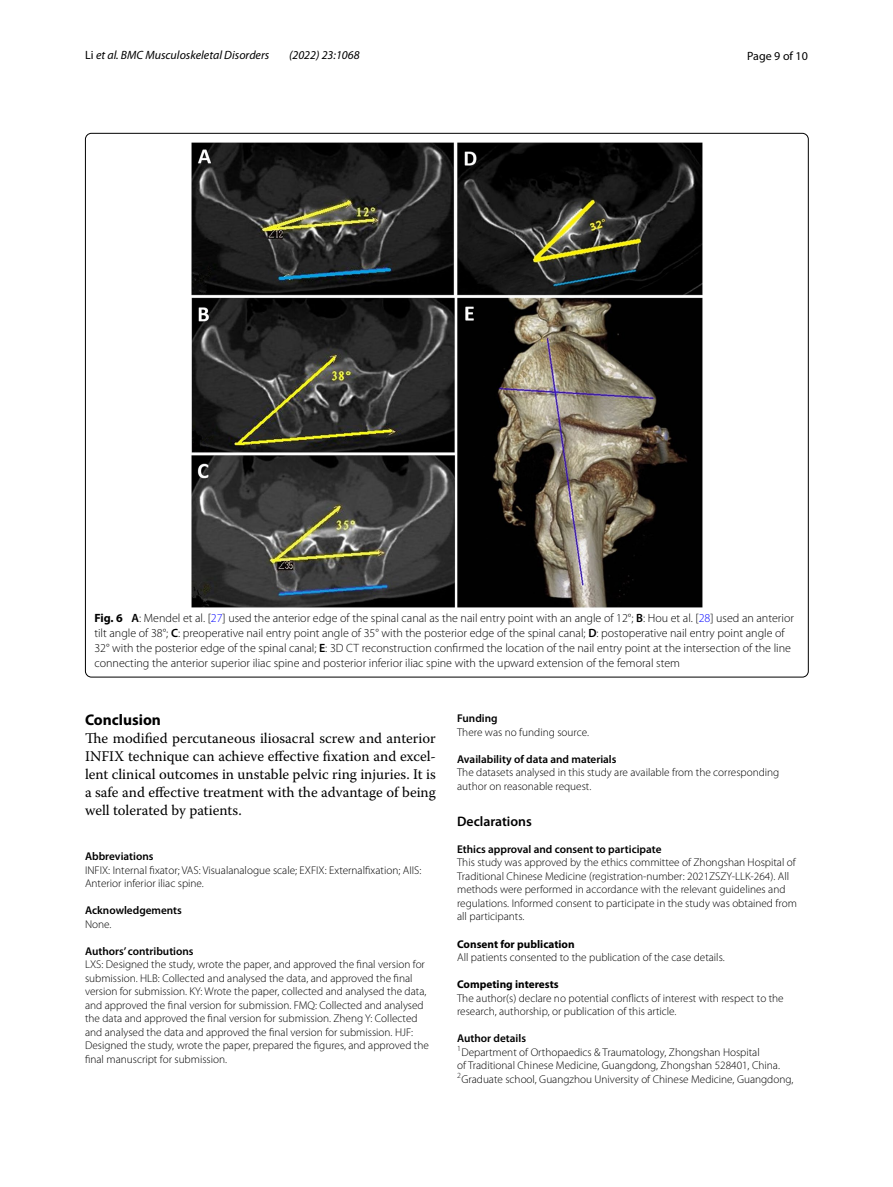
<style>
.page{position:relative;width:893px;height:1187px;background:#fff}
.page>*{position:absolute;margin:0;border:0;box-sizing:border-box;transform-origin:0 0}
.t1{font:700 15.45px "Myriad Pro";color:#000}
.t2{font:14.7px/18px "Warnock Pro";color:#000;text-align:justify}
.t3{font:600 13.8px "Myriad Pro";color:#000}
.t4{font:300 12px/15px "Myriad Pro";color:#000}
.t5{font:italic 12px "Myriad Pro";color:#000}
.t6{font:12px "Myriad Pro";color:#000}
.t7{font:300 11.25px/13.5px "Myriad Pro";color:#000}
.t8{font:600 11.25px "Myriad Pro";color:#000}
.t9{font:700 11.25px "Myriad Pro";color:#000}
.s1{font-style:normal}
.s2{font-weight:700}
.s3{font-weight:600}
.s4{color:#00f}
</style>
<div class="page">
<img style="left:192px;top:142px;width:510px;height:465px">
<p class="t5" style="left:85px;top:48px;width:186px"><span class="s1">Li</span> et al. BMC Musculoskeletal Disorders</p>
<p class="t5" style="left:289px;top:48px;width:72px">(2022) 23:1068</p>
<p class="t6" style="left:747px;top:48px;width:62px">Page 9 of 10</p>
<p class="t4" style="left:94px;top:611px;width:701px"><span class="s2">Fig. 6</span> <span class="s3">A</span>: Mendel et al. [<span class="s4">27</span>] used the anterior edge of the spinal canal as the nail entry point with an angle of 12°; <span class="s3">B</span>: Hou et al. [<span class="s4">28</span>] used an anterior tilt angle of 38°; <span class="s3">C</span>: preoperative nail entry point angle of 35° with the posterior edge of the spinal canal; <span class="s3">D</span>: postoperative nail entry point angle of 32° with the posterior edge of the spinal canal; <span class="s3">E</span>: 3D CT reconstruction confirmed the location of the nail entry point at the intersection of the line connecting the anterior superior iliac spine and posterior inferior iliac spine with the upward extension of the femoral stem</p>
<h1 class="t1" style="left:85px;top:709px;width:77px">Conclusion</h1>
<p class="t2" style="left:85px;top:729px;width:352px">The modified percutaneous iliosacral screw and anterior INFIX technique can achieve effective fixation and excel&shy;lent clinical outcomes in unstable pelvic ring injuries. It is a safe and effective treatment with the advantage of being well tolerated by patients.</p>
<p class="t8" style="left:85px;top:849px;width:70px">Abbreviations</p>
<p class="t7" style="left:85px;top:863px;width:338px">INFIX: Internal fixator; VAS: Visualanalogue scale; EXFIX: Externalfixation; AIIS:<br>Anterior inferior iliac spine.</p>
<p class="t8" style="left:85px;top:903px;width:98px">Acknowledgements</p>
<p class="t7" style="left:85px;top:917px;width:28px">None.</p>
<p class="t8" style="left:85px;top:943px;width:110px">Authors’ contributions</p>
<p class="t7" style="left:85px;top:957px;width:345px">LXS: Designed the study, wrote the paper, and approved the final version for submission. HLB: Collected and analysed the data, and approved the final version for submission. KY: Wrote the paper, collected and analysed the data, and approved the final version for submission. FMQ: Collected and analysed the data and approved the final version for submission. Zheng Y: Collected and analysed the data and approved the final version for submission. HJF:<br>Designed the study, wrote the paper, prepared the figures, and approved the final manuscript for submission.</p>
<p class="t8" style="left:457px;top:711px;width:42px">Funding</p>
<p class="t7" style="left:457px;top:725px;width:133px">There was no funding source.</p>
<p class="t8" style="left:457px;top:752px;width:161px">Availability of data and materials</p>
<p class="t7" style="left:457px;top:766px;width:324px">The datasets analysed in this study are available from the corresponding author on reasonable request.</p>
<p class="t3" style="left:457px;top:812px;width:76px">Declarations</p>
<p class="t8" style="left:457px;top:842px;width:206px">Ethics approval and consent to participate</p>
<p class="t7" style="left:457px;top:856px;width:341px">This study was approved by the ethics committee of Zhongshan Hospital of Traditional Chinese Medicine (registration-number: 2021ZSZY-LLK-264). All methods were performed in accordance with the relevant guidelines and regulations. Informed consent to participate in the study was obtained from all participants.</p>
<p class="t9" style="left:457px;top:936px;width:119px">Consent for publication</p>
<p class="t7" style="left:457px;top:950px;width:269px">All patients consented to the publication of the case details.</p>
<p class="t9" style="left:457px;top:976px;width:103px">Competing interests</p>
<p class="t7" style="left:457px;top:991px;width:328px">The author(s) declare no potential conflicts of interest with respect to the research, authorship, or publication of this article.</p>
<p class="t7" style="left:457px;top:1031px;width:338px"><span class="s3">Author details<br></span><sup>1</sup>Department of Orthopaedics &amp; Traumatology, Zhongshan Hospital<br>of Traditional Chinese Medicine, Guangdong, Zhongshan 528401, China.<br><sup>2</sup>Graduate school, Guangzhou University of Chinese Medicine, Guangdong,</p>
</div>
